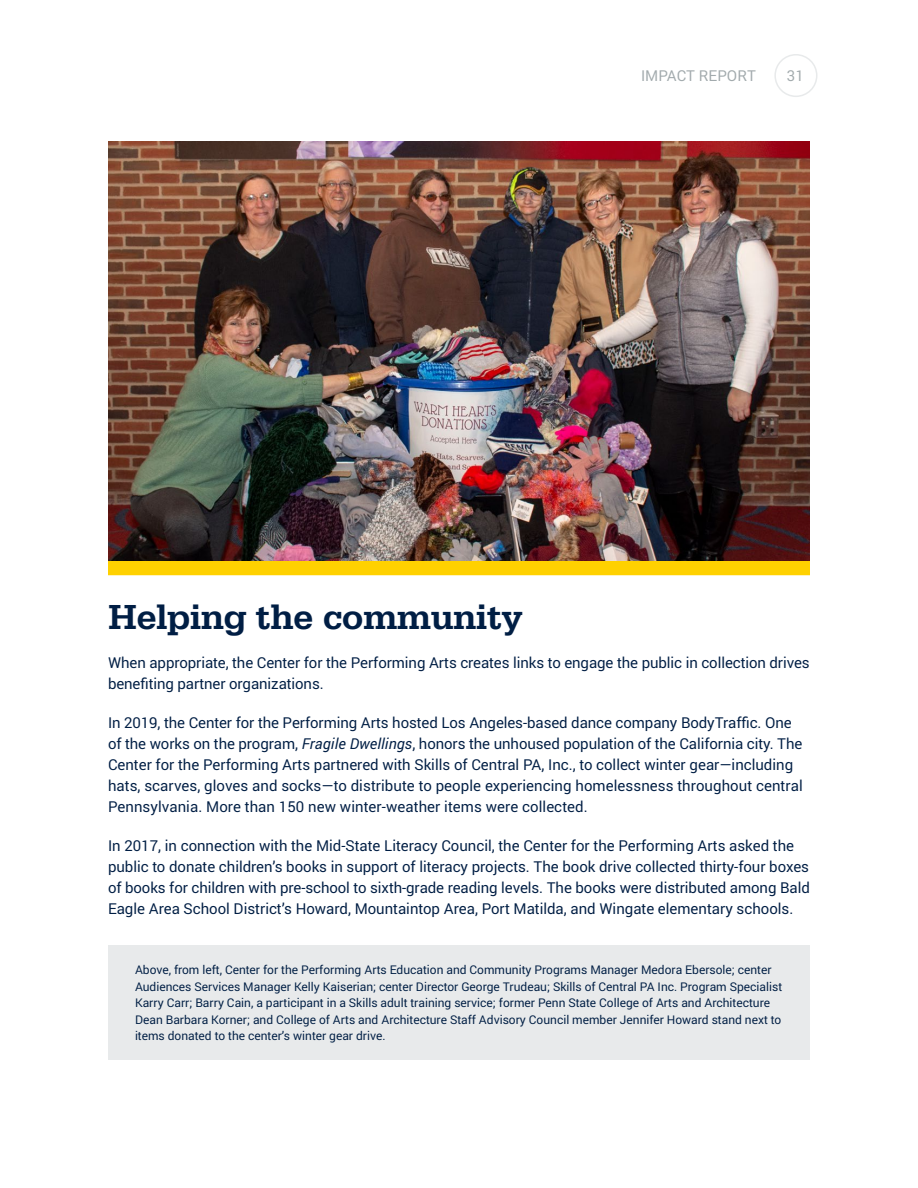
<style>
.page{position:relative;width:918px;height:1188px;background:#fff}
.page>*{position:absolute;margin:0;border:0;box-sizing:border-box;transform-origin:0 0}
.t1{font:500 36px "Serifa";color:#001e44}
.t2{font:15px/21px "Roboto";color:#001e44}
.t3{font:15px "Roboto";color:#a2aaad}
.t4{font:12px/16.5px "Roboto";color:#001e44}
.s1{font-style:italic}
</style>
<div class="page">
<div style="left:774px;top:54px;width:44px;height:43px;border:2px solid #e8eaeb;border-radius:50%"></div>
<div style="left:108px;top:560px;width:702px;height:15px;background:#ffd100"></div>
<img style="left:108px;top:142px;width:702px;height:418px">
<div style="left:108px;top:945px;width:702px;height:115px;background:#e8eaeb"></div>
<p class="t3" style="left:641px;top:65px;width:116px">IMPACT REPORT</p>
<p class="t3" style="left:787px;top:65px;width:18px">31</p>
<h1 class="t1" style="left:108px;top:596px;width:416px">Helping the community</h1>
<p class="t2" style="left:108px;top:652px;width:703px">When appropriate, the Center for the Performing Arts creates links to engage the public in collection drives benefiting partner organizations.</p>
<p class="t2" style="left:108px;top:712px;width:696px">In 2019, the Center for the Performing Arts hosted Los Angeles-based dance company BodyTraffic. One of the works on the program, <span class="s1">Fragile Dwellings</span>, honors the unhoused population of the California city. The Center for the Performing Arts partnered with Skills of Central PA, Inc., to collect winter gear—including hats, scarves, gloves and socks—to distribute to people experiencing homelessness throughout central Pennsylvania. More than 150 new winter-weather items were collected.</p>
<p class="t2" style="left:108px;top:835px;width:703px">In 2017, in connection with the Mid-State Literacy Council, the Center for the Performing Arts asked the public to donate children’s books in support of literacy projects. The book drive collected thirty-four boxes of books for children with pre-school to sixth-grade reading levels. The books were distributed among Bald Eagle Area School District’s Howard, Mountaintop Area, Port Matilda, and Wingate elementary schools.</p>
<p class="t4" style="left:135px;top:961px;width:649px">Above, from left, Center for the Performing Arts Education and Community Programs Manager Medora Ebersole; center Audiences Services Manager Kelly Kaiserian; center Director George Trudeau; Skills of Central PA Inc. Program Specialist Karry Carr; Barry Cain, a participant in a Skills adult training service; former Penn State College of Arts and Architecture Dean Barbara Korner; and College of Arts and Architecture Staff Advisory Council member Jennifer Howard stand next to items donated to the center’s winter gear drive.</p>
</div>
